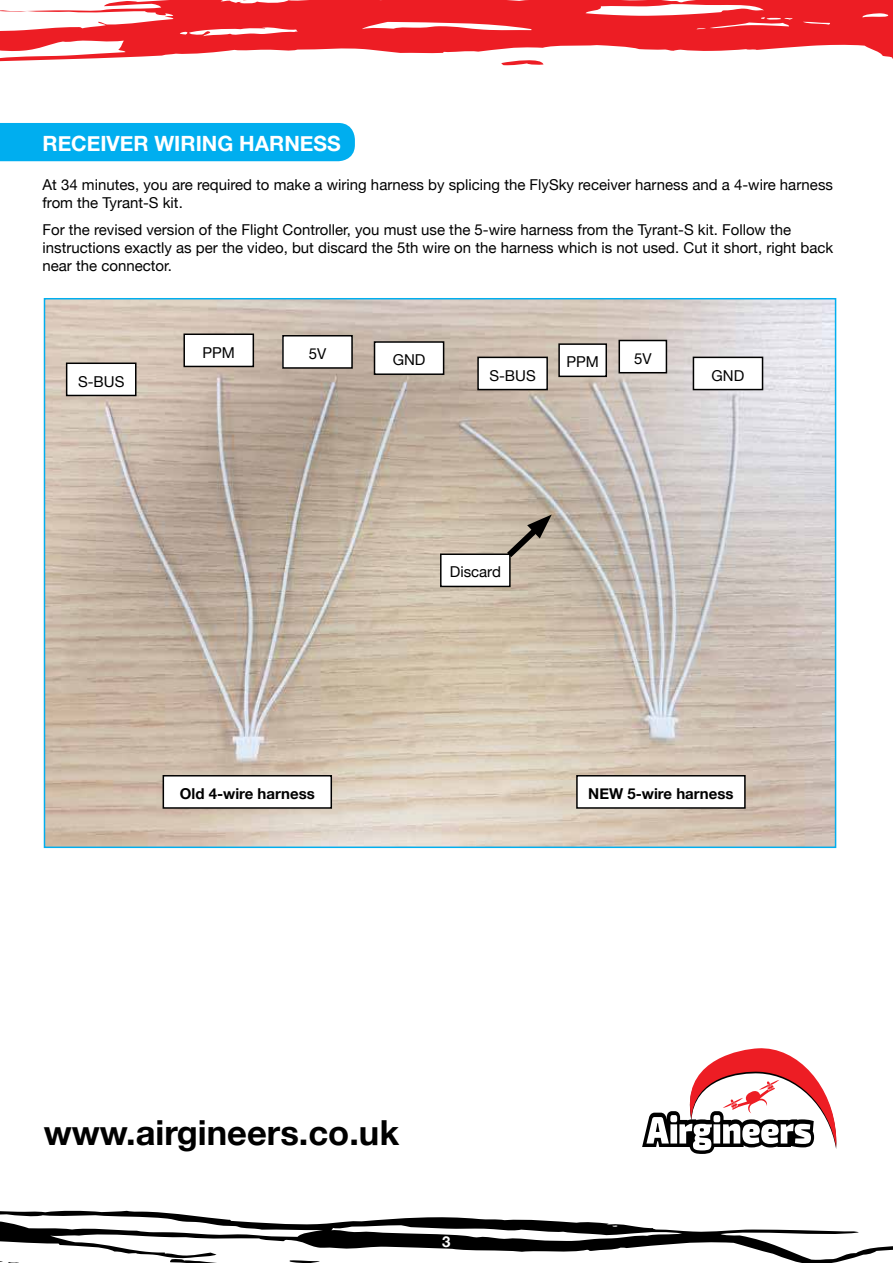
<style>
.page{position:relative;width:893px;height:1263px;background:#fff}
.page>*{position:absolute;margin:0;border:0;box-sizing:border-box;transform-origin:0 0}
.t1{font:700 34.5px "Helvetica Neue";color:#000}
.t2{font:700 21px "Helvetica Neue";color:#fff}
.t3{font:15px/18px "Helvetica Neue";color:#000}
.t4{font:700 15px "Helvetica Neue";color:#000}
.t5{font:700 15px "Helvetica Neue";color:#fff}
</style>
<div class="page">
<svg style="left:0;top:0;width:893px;height:66px;fill:#ed1d24"></svg>
<svg style="left:0;top:1210px;width:893px;height:53px"></svg>
<div style="left:0;top:123px;width:355px;height:38px;background:#00aeef"></div>
<img style="left:47px;top:301px;width:786px;height:544px">
<div style="left:67px;top:363px;width:69px;height:32px;background:#fff"></div>
<div style="left:66px;top:362px;width:70px;height:34px;border:2px solid #000"></div>
<div style="left:163px;top:776px;width:168px;height:32px;background:#fff"></div>
<div style="left:163px;top:775px;width:169px;height:34px;border:2px solid #000"></div>
<div style="left:577px;top:776px;width:168px;height:32px;background:#fff"></div>
<div style="left:576px;top:775px;width:170px;height:34px;border:2px solid #000"></div>
<div style="left:478px;top:357px;width:69px;height:33px;background:#fff"></div>
<div style="left:477px;top:357px;width:71px;height:33px;border:2px solid #000"></div>
<div style="left:184px;top:334px;width:69px;height:32px;background:#fff"></div>
<div style="left:183px;top:333px;width:71px;height:34px;border:2px solid #000"></div>
<div style="left:559px;top:344px;width:47px;height:32px;background:#fff"></div>
<div style="left:558px;top:343px;width:49px;height:34px;border:2px solid #000"></div>
<div style="left:283px;top:336px;width:69px;height:32px;background:#fff"></div>
<div style="left:282px;top:335px;width:71px;height:34px;border:2px solid #000"></div>
<div style="left:619px;top:340px;width:47px;height:33px;background:#fff"></div>
<div style="left:618px;top:340px;width:49px;height:33px;border:2px solid #000"></div>
<div style="left:374px;top:342px;width:70px;height:32px;background:#fff"></div>
<div style="left:374px;top:341px;width:70px;height:34px;border:2px solid #000"></div>
<div style="left:693px;top:357px;width:69px;height:33px;background:#fff"></div>
<div style="left:693px;top:357px;width:70px;height:33px;border:2px solid #000"></div>
<div style="left:441px;top:554px;width:69px;height:32px;background:#fff"></div>
<div style="left:440px;top:553px;width:71px;height:34px;border:2px solid #000"></div>
<svg style="left:501px;top:514px;width:51px;height:49px;background:#a4998a"></svg>
<svg style="left:642px;top:1048px;width:194px;height:106px"></svg>
<h2 class="t2" style="left:43px;top:127px;width:300px">RECEIVER WIRING HARNESS</h2>
<p class="t3" style="left:43px;top:177px;width:792px">At 34 minutes, you are required to make a wiring harness by splicing the FlySky receiver harness and a 4-wire harness from the Tyrant-S kit.</p>
<p class="t3" style="left:43px;top:221px;width:792px">For the revised version of the Flight Controller, you must use the 5-wire harness from the Tyrant-S kit. Follow the instructions exactly as per the video, but discard the 5th wire on the harness which is not used. Cut it short, right back near the connector.</p>
<p class="t3" style="left:78px;top:373px;width:48px">S-BUS</p>
<p class="t3" style="left:203px;top:344px;width:34px">PPM</p>
<p class="t3" style="left:309px;top:345px;width:19px">5V</p>
<p class="t3" style="left:393px;top:352px;width:34px">GND</p>
<p class="t3" style="left:634px;top:350px;width:19px">5V</p>
<p class="t3" style="left:566px;top:354px;width:34px">PPM</p>
<p class="t3" style="left:489px;top:367px;width:48px">S-BUS</p>
<p class="t3" style="left:712px;top:367px;width:34px">GND</p>
<p class="t3" style="left:450px;top:564px;width:53px">Discard</p>
<p class="t4" style="left:180px;top:782px;width:136px">Old 4-wire harness</p>
<p class="t4" style="left:588px;top:782px;width:147px">NEW 5-wire harness</p>
<h1 class="t1" style="left:44px;top:1106px;width:357px">www.airgineers.co.uk</h1>
<p class="t5" style="left:442px;top:1230px;width:10px">3</p>
</div>
